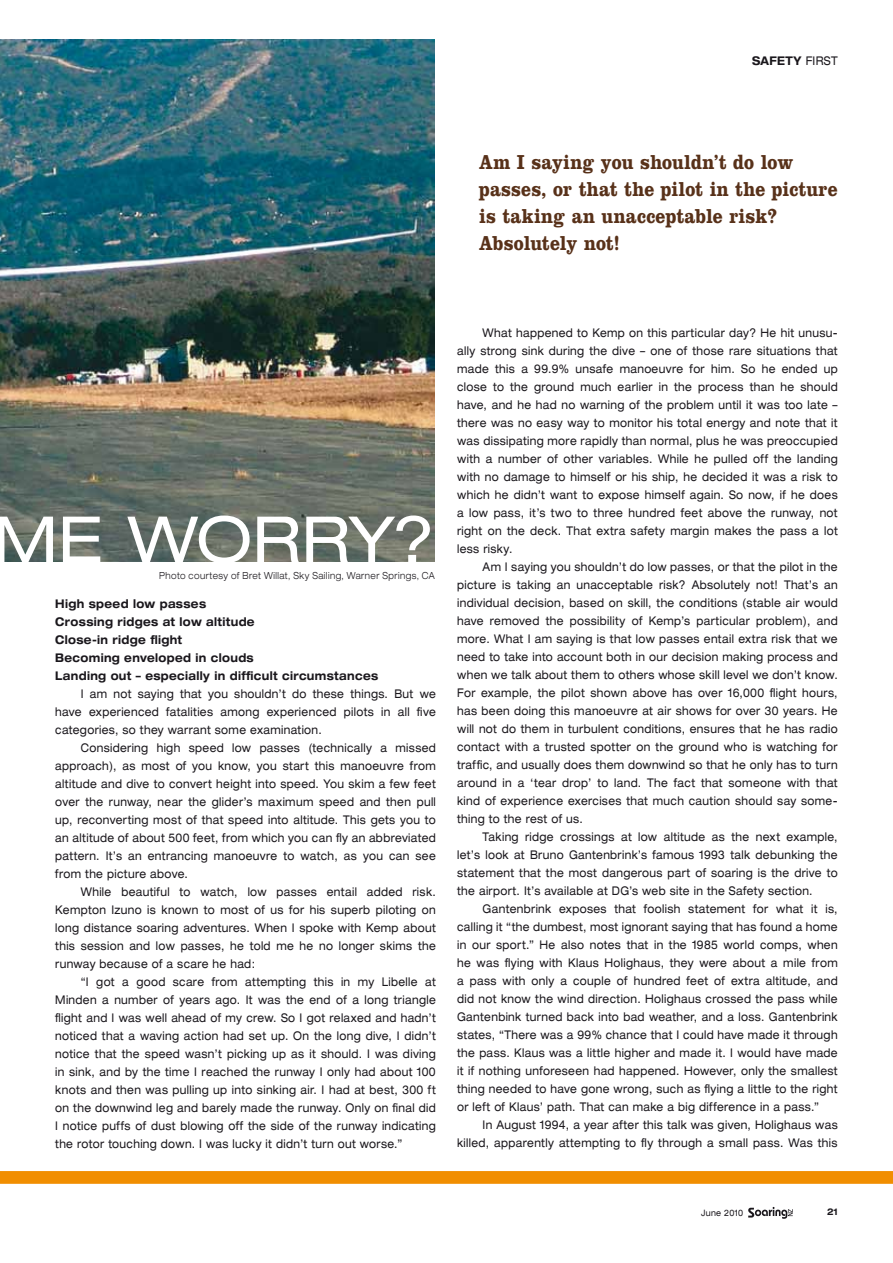
<style>
.page{position:relative;width:893px;height:1263px;background:#fff}
.page>*{position:absolute;margin:0;border:0;box-sizing:border-box;transform-origin:0 0}
.t1{font:expanded 63.9px "Helvetica Neue";color:#fff}
.t2{font:700 21px/27px "Clarendon";letter-spacing:.005em;color:#583119;scale:.85 1}
.t3{font:expanded 12px/18px "Helvetica Neue";letter-spacing:.035em;color:#1a171c;text-align:justify;scale:.85 1}
.t4{font:700 expanded 12px/18px "Helvetica Neue";letter-spacing:.035em;color:#1a171c;scale:.85 1}
.t5{font:300 expanded 9.75px "Helvetica Neue";letter-spacing:.055em;color:#1a171c;scale:.85 1}
.t6{font:700 expanded 9.3px "Helvetica Neue";color:#1a171c;scale:.85 1}
.t7{font:expanded 8.85px "Helvetica Neue";letter-spacing:.04em;color:#1a171c;scale:.85 1}
.s1{font-weight:400}
</style>
<div class="page">
<svg style="left:748px;top:1207px;width:45px;height:12px"></svg>
<svg style="left:0;top:1171px;width:893px;height:13px;background:#f18f04"></svg>
<img style="left:0;top:40px;width:435px;height:522px">
<p class="t4" style="left:752px;top:51px;width:72px">safety <span class="s1">first</span></p>
<h2 class="t2" style="left:479px;top:148px;width:423px">Am I saying you shouldn’t do low passes, or that the pilot in the picture is taking an unacceptable risk?<br>Absolutely not!</h2>
<h1 class="t1" style="left:-7px;top:501px;width:254px">Me Worry</h1>
<h1 class="t1" style="left:393px;top:501px;width:44px">?</h1>
<p class="t5" style="left:159px;top:569px;width:326px">Photo courtesy of Bret Willat, Sky Sailing, Warner Springs, CA</p>
<p class="t4" style="left:55px;top:594px;width:381px">High speed low passes<br>Crossing ridges at low altitude<br>Close-in ridge flight<br>Becoming enveloped in clouds<br>Landing out – especially in difficult circumstances</p>
<p class="t3" style="left:55px;top:684px;width:449px;text-indent:26px">I am not saying that you shouldn’t do these things. But we have experienced fatalities among experienced pilots in all five categories, so they warrant some examination.</p>
<p class="t3" style="left:55px;top:738px;width:449px;text-indent:26px">Considering high speed low passes (technically a missed approach), as most of you know, you start this manoeuvre from altitude and dive to convert height into speed. You skim a few feet over the runway, near the glider’s maximum speed and then pull up, reconverting most of that speed into altitude. This gets you to an altitude of about 500 feet, from which you can fly an abbreviated pattern. It’s an entrancing manoeuvre to watch, as you can see from the picture above.</p>
<p class="t3" style="left:55px;top:882px;width:449px;text-indent:26px">While beautiful to watch, low passes entail added risk.<br>Kempton Izuno is known to most of us for his superb piloting on long distance soaring adventures. When I spoke with Kemp about this session and low passes, he told me he no longer skims the runway because of a scare he had:</p>
<p class="t3" style="left:55px;top:972px;width:449px;text-indent:26px">“I got a good scare from attempting this in my Libelle at Minden a number of years ago. It was the end of a long triangle flight and I was well ahead of my crew. So I got relaxed and hadn’t noticed that a waving action had set up. On the long dive, I didn’t notice that the speed wasn’t picking up as it should. I was diving in sink, and by the time I reached the runway I only had about 100 knots and then was pulling up into sinking air. I had at best, 300 ft on the downwind leg and barely made the runway. Only on final did I notice puffs of dust blowing off the side of the runway indicating the rotor touching down. I was lucky it didn’t turn out worse.”</p>
<p class="t3" style="left:457px;top:323px;width:449px;text-indent:26px">What happened to Kemp on this particular day? He hit unusu&shy;ally strong sink during the dive – one of those rare situations that made this a 99.9% unsafe manoeuvre for him. So he ended up close to the ground much earlier in the process than he should have, and he had no warning of the problem until it was too late – there was no easy way to monitor his total energy and note that it was dissipating more rapidly than normal, plus he was preoccupied with a number of other variables. While he pulled off the landing with no damage to himself or his ship, he decided it was a risk to which he didn’t want to expose himself again. So now, if he does a low pass, it’s two to three hundred feet above the runway, not right on the deck. That extra safety margin makes the pass a lot less risky.</p>
<p class="t3" style="left:457px;top:557px;width:449px;text-indent:26px">Am I saying you shouldn’t do low passes, or that the pilot in the picture is taking an unacceptable risk? Absolutely not! That’s an individual decision, based on skill, the conditions (stable air would have removed the possibility of Kemp’s particular problem), and more. What I am saying is that low passes entail extra risk that we need to take into account both in our decision making process and when we talk about them to others whose skill level we don’t know.<br>For example, the pilot shown above has over 16,000 flight hours, has been doing this manoeuvre at air shows for over 30 years. He will not do them in turbulent conditions, ensures that he has radio contact with a trusted spotter on the ground who is watching for traffic, and usually does them downwind so that he only has to turn around in a ‘tear drop’ to land. The fact that someone with that kind of experience exercises that much caution should say some&shy;thing to the rest of us.</p>
<p class="t3" style="left:457px;top:827px;width:449px;text-indent:26px">Taking ridge crossings at low altitude as the next example, let’s look at Bruno Gantenbrink’s famous 1993 talk debunking the statement that the most dangerous part of soaring is the drive to the airport. It’s available at DG’s web site in the Safety section.</p>
<p class="t3" style="left:457px;top:899px;width:449px;text-indent:26px">Gantenbrink exposes that foolish statement for what it is, calling it “the dumbest, most ignorant saying that has found a home in our sport.” He also notes that in the 1985 world comps, when he was flying with Klaus Holighaus, they were about a mile from a pass with only a couple of hundred feet of extra altitude, and did not know the wind direction. Holighaus crossed the pass while Gantenbink turned back into bad weather, and a loss. Gantenbrink states, “There was a 99% chance that I could have made it through the pass. Klaus was a little higher and made it. I would have made it if nothing unforeseen had happened. However, only the smallest thing needed to have gone wrong, such as flying a little to the right or left of Klaus’ path. That can make a big difference in a pass.”</p>
<p class="t3" style="left:457px;top:1115px;width:449px;text-align:right">In August 1994, a year after this talk was given, Holighaus was killed, apparently attempting to fly through a small pass. Was this</p>
<p class="t7" style="left:701px;top:1207px;width:51px">June 2010</p>
<p class="t6" style="left:827px;top:1206px;width:14px">21</p>
</div>
